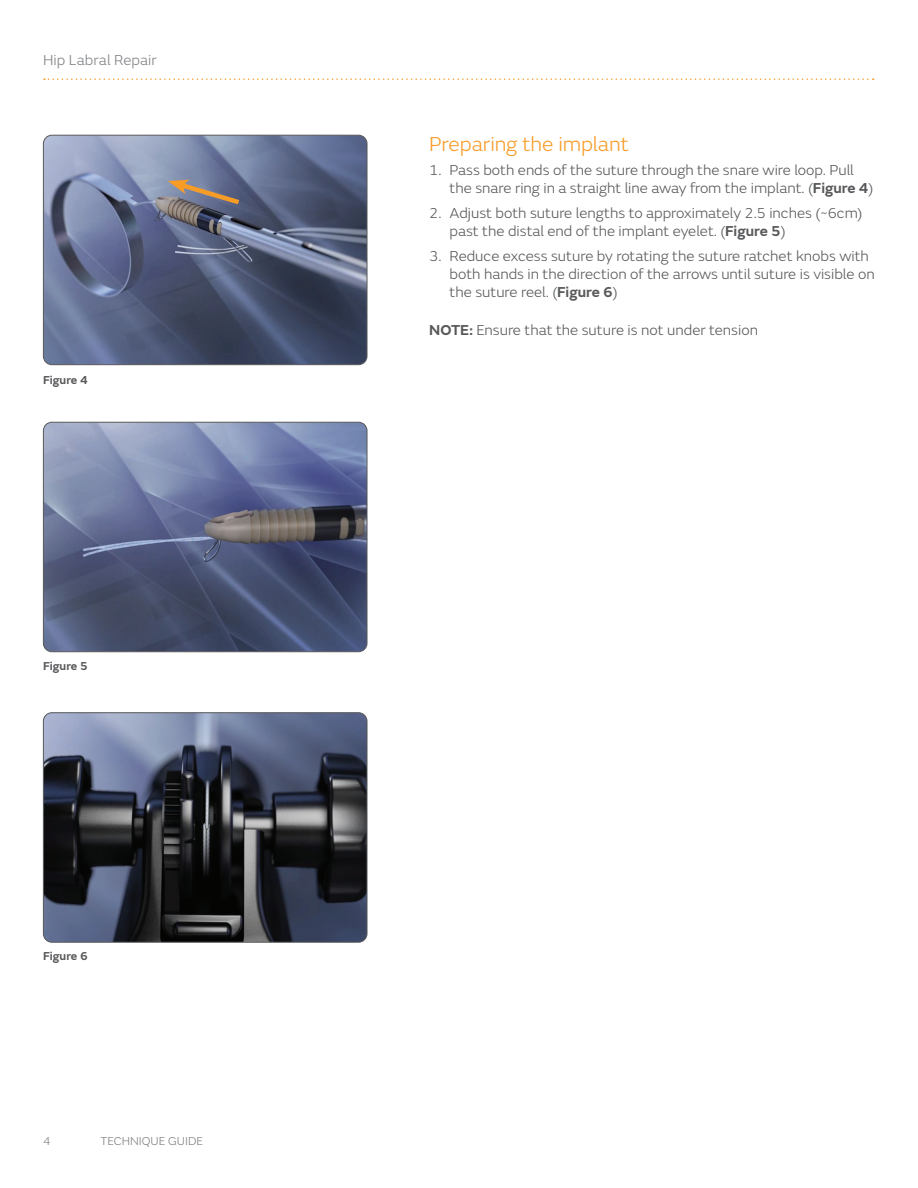
<style>
.page{position:relative;width:918px;height:1188px;background:#fff}
.page>*{position:absolute;margin:0;border:0;box-sizing:border-box;transform-origin:0 0}
.Orange_Paragraph_Sub{font:300 21px "SN Emeric";letter-spacing:-.005em;color:#f89c28}
.NOTES_CAUTION_Body_T{font:300 15px/18px "SN Emeric";color:#57585a}
.t1{font:300 15px "SN Emeric";letter-spacing:.005em;color:#808285}
.Figure_descriptions{font:600 12px "SN Emeric";color:#57585a}
.t2{font:300 12px "SN Emeric";color:#808285}
.s1{font-weight:600}
</style>
<div class="page">
<svg style="left:44px;top:78px;width:830px;height:2px"></svg>
<img style="left:43px;top:135px;width:324px;height:230px">
<div style="left:43px;top:135px;width:324px;height:230px;border:1px solid #57585a;border-radius:9px"></div>
<img style="left:43px;top:422px;width:324px;height:230px">
<div style="left:43px;top:422px;width:324px;height:230px;border:1px solid #57585a;border-radius:9px"></div>
<img style="left:43px;top:713px;width:324px;height:229px">
<div style="left:43px;top:713px;width:324px;height:229px;border:1px solid #57585a;border-radius:9px"></div>
<svg style="left:168px;top:179px;width:76px;height:29px;background:#82797d"></svg>
<p class="t1" style="left:43px;top:51px;width:115px">Hip Labral Repair</p>
<p class="Figure_descriptions" style="left:43px;top:372px;width:46px">Figure 4</p>
<p class="Figure_descriptions" style="left:43px;top:659px;width:46px">Figure 5</p>
<p class="Figure_descriptions" style="left:43px;top:949px;width:46px">Figure 6</p>
<p class="t2" style="left:43px;top:1134px;width:9px">4</p>
<p class="t2" style="left:101px;top:1134px;width:104px">TECHNIQUE GUIDE</p>
<p class="Orange_Paragraph_Sub" style="left:429px;top:131px;width:201px">Preparing the implant</p>
<p class="NOTES_CAUTION_Body_T" style="left:450px;top:161px;width:425px;text-indent:-20px">1. Pass both ends of the suture through the snare wire loop. Pull the snare ring in a straight line away from the implant. (<span class="s1">Figure 4</span>)</p>
<p class="NOTES_CAUTION_Body_T" style="left:450px;top:204px;width:414px;text-indent:-20px">2. Adjust both suture lengths to approximately 2.5 inches (~6cm) past the distal end of the implant eyelet. (<span class="s1">Figure 5</span>)</p>
<p class="NOTES_CAUTION_Body_T" style="left:450px;top:247px;width:427px;text-indent:-20px">3. Reduce excess suture by rotating the suture ratchet knobs with both hands in the direction of the arrows until suture is visible on the suture reel. (<span class="s1">Figure 6</span>)</p>
<p class="NOTES_CAUTION_Body_T" style="left:429px;top:321px;width:330px"><span class="s1">NOTE:</span> Ensure that the suture is not under tension</p>
</div>
